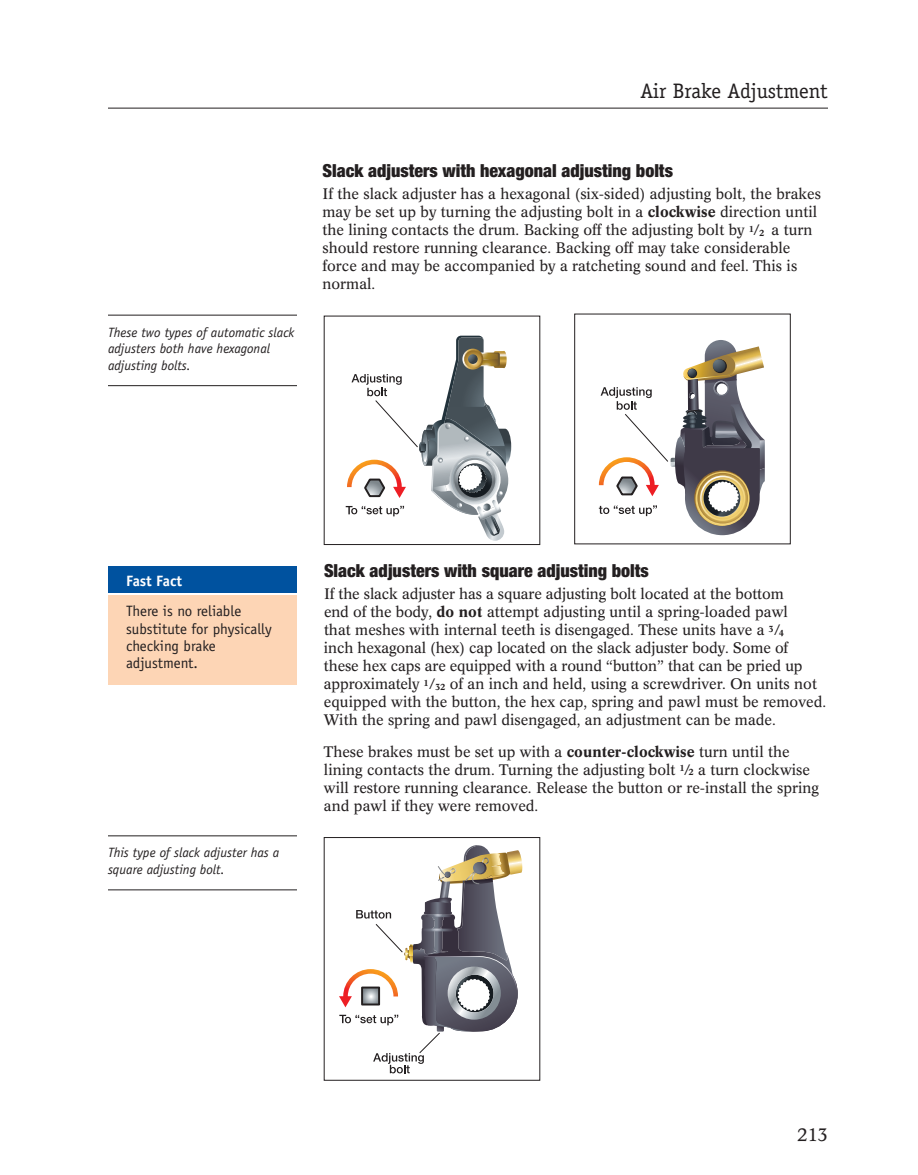
<style>
.page{position:relative;width:918px;height:1175px;background:#fff}
.page>*{position:absolute;margin:0;border:0;box-sizing:border-box;transform-origin:0 0}
.t1{font:21px "Officina Serif";color:#231f20}
.t2{font:900 condensed 18px "Helvetica Neue";color:#231f20}
.t3{font:18px "Concorde BE";color:#231f20}
.t4{font:15px/18px "Concorde BE";color:#231f20}
.t5{font:15px/17.2px "Officina Sans";color:#231f20}
.t6{font:700 15px "Officina Sans";color:#fff}
.t7{font:italic 13.5px/16.5px "Officina Sans";color:#231f20}
.s1{font-weight:500}
.s2{font-weight:500;font-size:8.7px}
</style>
<div class="page">
<hr style="left:108px;top:315px;width:189px;height:1px;background:#231f20">
<hr style="left:108px;top:385px;width:189px;height:1px;background:#231f20">
<div style="left:108px;top:595px;width:189px;height:90px;background:#fdd5b5"></div>
<div style="left:108px;top:566px;width:189px;height:26px;background:#00529f"></div>
<hr style="left:108px;top:835px;width:189px;height:1px;background:#231f20">
<hr style="left:108px;top:889px;width:189px;height:1px;background:#231f20">
<hr style="left:108px;top:108px;width:720px;height:1px;background:#231f20">
<svg style="left:346px;top:336px;width:165px;height:205px"></svg>
<svg style="left:339px;top:845px;width:183px;height:228px"></svg>
<svg style="left:598px;top:340px;width:167px;height:196px"></svg>
<p class="t7" style="left:108px;top:325px;width:188px">These two types of automatic slack adjusters both have hexagonal adjusting bolts.</p>
<h1 class="t1" style="left:640px;top:83px;width:189px">Air Brake Adjustment</h1>
<p class="t2" style="left:323px;top:164px;width:352px">Slack adjusters with hexagonal adjusting bolts</p>
<p class="t4" style="left:322px;top:186px;width:500px">If the slack adjuster has a hexagonal (six-sided) adjusting bolt, the brakes may be set up by turning the adjusting bolt in a <span class="s1">clockwise</span> direction until the lining contacts the drum. Backing off the adjusting bolt by <sup>1</sup>/<span class="s2">2</span> a turn should restore running clearance. Backing off may take considerable force and may be accompanied by a ratcheting sound and feel. This is normal.</p>
<p class="t6" style="left:126px;top:574px;width:58px">Fast Fact</p>
<p class="t5" style="left:126px;top:604px;width:147px">There is no reliable substitute for physically checking brake adjustment.</p>
<p class="t7" style="left:108px;top:845px;width:173px">This type of slack adjuster has a square adjusting bolt.</p>
<p class="t2" style="left:324px;top:563px;width:326px">Slack adjusters with square adjusting bolts</p>
<p class="t4" style="left:324px;top:586px;width:504px">If the slack adjuster has a square adjusting bolt located at the bottom<br>end of the body, <span class="s1">do not</span> attempt adjusting until a spring-loaded pawl<br>that meshes with internal teeth is disengaged. These units have a <sup>3</sup>/<span class="s2">4<br></span>inch hexagonal (hex) cap located on the slack adjuster body. Some of these hex caps are equipped with a round “button” that can be pried up approximately <sup>1</sup>/<span class="s2">32</span> of an inch and held, using a screwdriver. On units not equipped with the button, the hex cap, spring and pawl must be removed.<br>With the spring and pawl disengaged, an adjustment can be made.</p>
<p class="t4" style="left:324px;top:743px;width:496px">These brakes must be set up with a <span class="s1">counter-clockwise</span> turn until the lining contacts the drum. Turning the adjusting bolt <sup>1</sup>/<span class="s2">2</span> a turn clockwise will restore running clearance. Release the button or re-install the spring and pawl if they were removed.</p>
<p class="t3" style="left:798px;top:1127px;width:32px">213</p>
</div>
